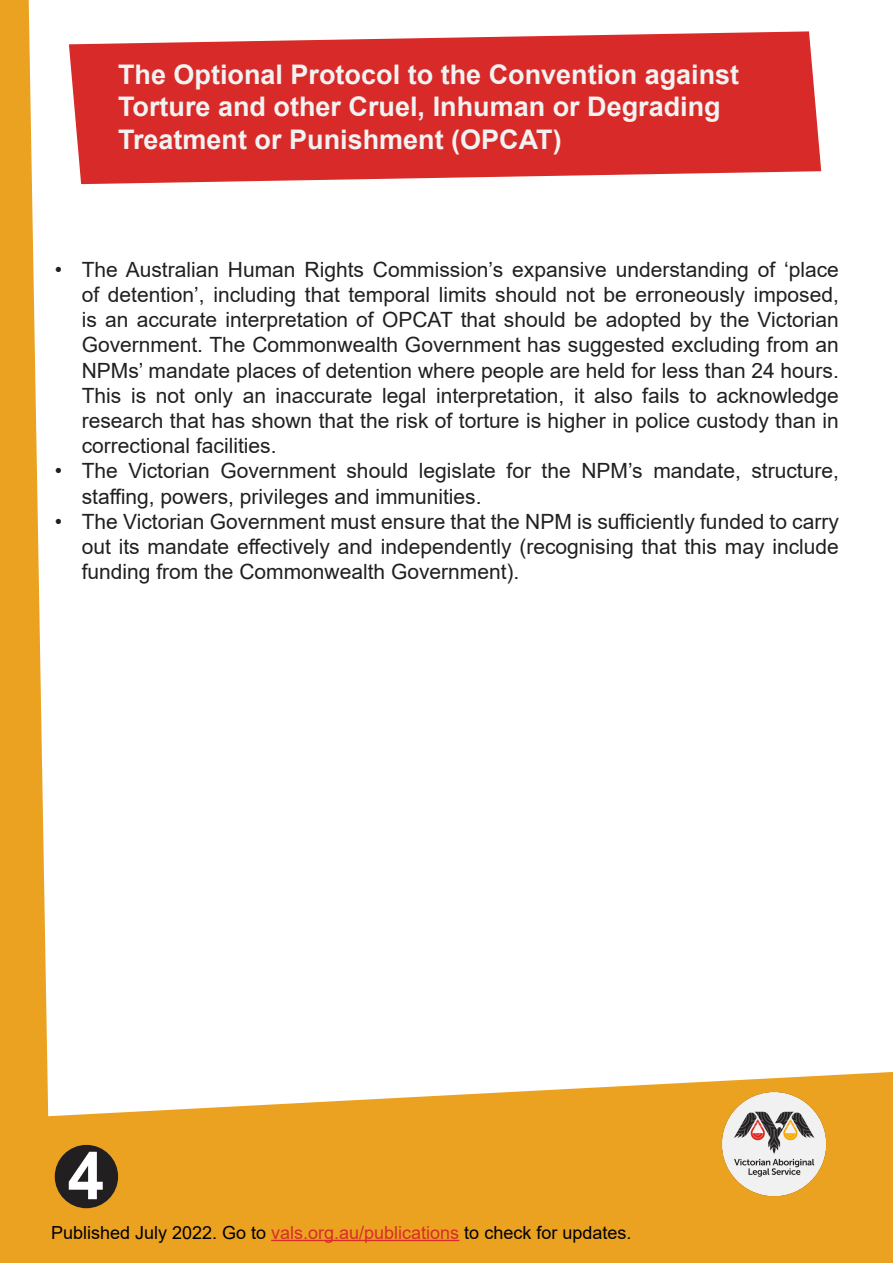
<style>
.page{position:relative;width:893px;height:1263px;background:#fff}
.page>*{position:absolute;margin:0;border:0;box-sizing:border-box;transform-origin:0 0}
.t1{font:700 66px "Arial";color:#fff}
.t2{font:700 27px/32.4px "Arial";color:#f1f3f3}
.t3{font:21px/25.2px "Arial";color:#221f20;text-align:justify}
.t4{font:18px "Arial";color:#000}
.s1{color:#d82c29}
</style>
<div class="page">
<svg style="left:69px;top:31px;width:752px;height:153px;background:#db3f3d"></svg>
<svg style="left:0;top:0;width:48px;height:1072px;background:#edab38"></svg>
<svg style="left:0;top:1072px;width:893px;height:191px;background:#eead3c"></svg>
<img style="left:709px;top:1079px;width:130px;height:130px">
<div style="left:55px;top:1145px;width:63px;height:63px;background:#221f20;border-radius:50%"></div>
<hr style="left:271px;top:1240px;width:188px;height:1px;background:#d82c29">
<p class="t2" style="left:118px;top:59px;width:623px">The Optional Protocol to the Convention against<br>Torture and other Cruel, Inhuman or Degrading<br>Treatment or Punishment (OPCAT)</p>
<p class="t3" style="left:82px;top:257px;width:759px;text-indent:-27px">• The Australian Human Rights Commission’s expansive understanding of ‘place of detention’, including that temporal limits should not be erroneously imposed, is an accurate interpretation of OPCAT that should be adopted by the Victorian Government. The Commonwealth Government has suggested excluding from an NPMs’ mandate places of detention where people are held for less than 24 hours.<br>This is not only an inaccurate legal interpretation, it also fails to acknowledge research that has shown that the risk of torture is higher in police custody than in correctional facilities.</p>
<p class="t3" style="left:82px;top:458px;width:759px;text-indent:-27px">• The Victorian Government should legislate for the NPM’s mandate, structure, staffing, powers, privileges and immunities.</p>
<p class="t3" style="left:82px;top:509px;width:759px;text-indent:-27px">• The Victorian Government must ensure that the NPM is sufficiently funded to carry out its mandate effectively and independently (recognising that this may include funding from the Commonwealth Government).</p>
<p class="t1" style="left:68px;top:1129px;width:38px">4</p>
<p class="t4" style="left:51px;top:1220px;width:582px">Published July 2022. Go to <span class="s1">vals.org.au/publications</span> to check for updates.</p>
</div>
